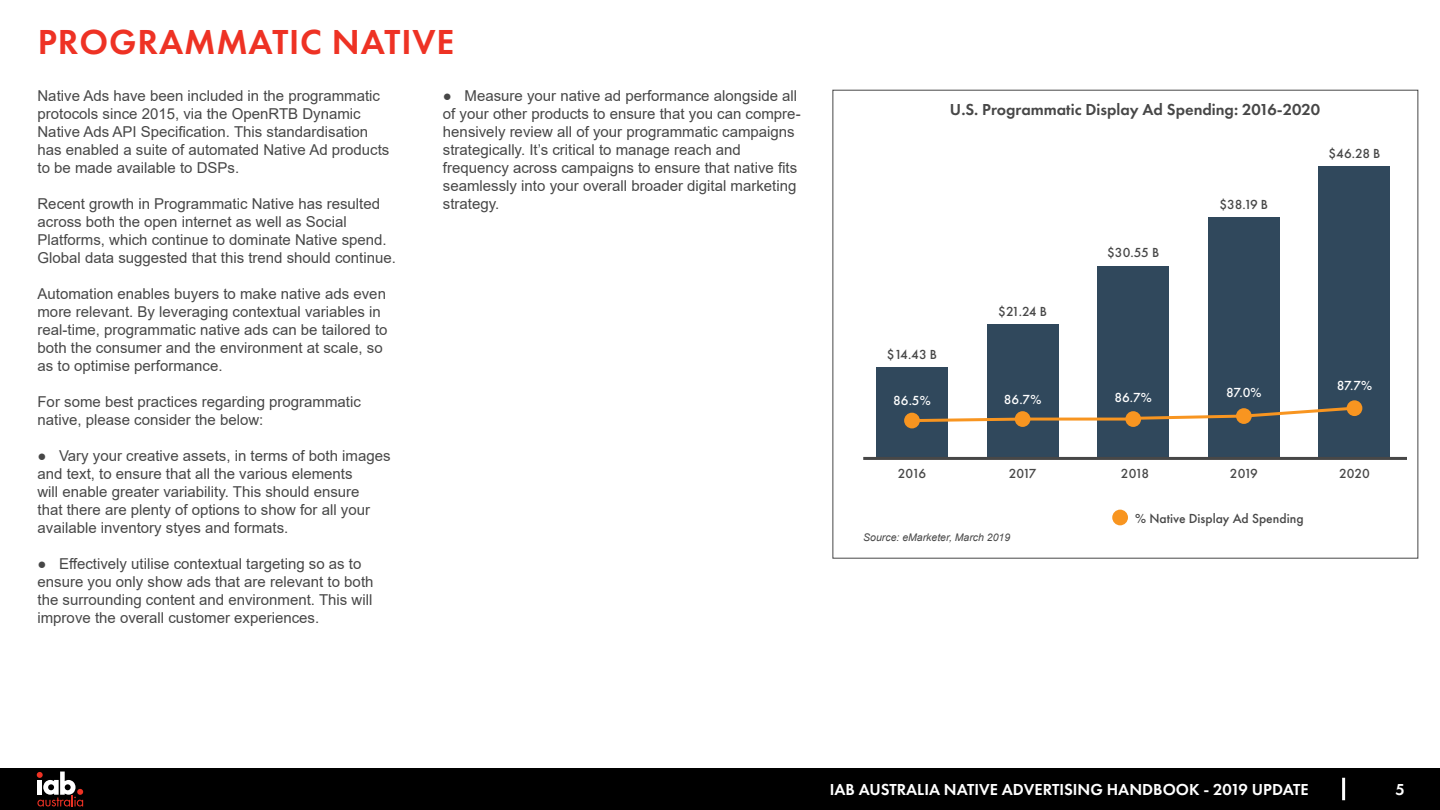
<style>
.page{position:relative;width:1440px;height:810px;background:#fff}
.page>*{position:absolute;margin:0;border:0;box-sizing:border-box;transform-origin:0 0}
.Chapter_Head{font:600 36px "Futura PT";letter-spacing:.025em;color:#ee3224}
.t1{font:600 16.5px "Futura PT";color:#fff}
.Graph_Head{font:600 16.5px "Futura PT";color:#474747}
.Body{font:15px/18px "Arial";color:#474747}
.Graph_Body{font:500 13.65px "Futura PT";color:#474747}
.Graph_Body-2{font:500 13.65px "Futura PT";color:#fff}
.Source{font:italic 10.5px "Arial";color:#474747}
</style>
<div class="page">
<div style="left:0;top:768px;width:1440px;height:42px;background:#000"></div>
<svg style="left:37px;top:772px;width:46px;height:34px"></svg>
<hr style="left:1342px;top:778px;width:3px;height:22px;background:#fff">
<div style="left:876px;top:367px;width:72px;height:91px;background:#30485c"></div>
<div style="left:987px;top:324px;width:72px;height:134px;background:#30485c"></div>
<div style="left:1097px;top:266px;width:72px;height:192px;background:#30485c"></div>
<div style="left:1208px;top:217px;width:72px;height:241px;background:#30485c"></div>
<div style="left:1318px;top:166px;width:72px;height:292px;background:#30485c"></div>
<div style="left:904px;top:413px;width:16px;height:15px;background:#f89520;border-radius:50%"></div>
<div style="left:1112px;top:510px;width:16px;height:15px;background:#f89520;border-radius:50%"></div>
<div style="left:1015px;top:411px;width:15px;height:16px;background:#f89520;border-radius:50%"></div>
<svg style="left:1125px;top:411px;width:16px;height:16px"></svg>
<svg style="left:1236px;top:408px;width:16px;height:16px"></svg>
<div style="left:1347px;top:400px;width:15px;height:16px;background:#f89520;border-radius:50%"></div>
<svg style="left:918px;top:416px;width:99px;height:8px"></svg>
<hr style="left:1023px;top:418px;width:110px;height:3px;background:#f89520">
<svg style="left:1130px;top:405px;width:228px;height:16px"></svg>
<hr style="left:863px;top:457px;width:544px;height:3px;background:#474747">
<p class="Chapter_Head" style="left:38px;top:20px;width:418px">PROGRAMMATIC NATIVE</p>
<p class="Body" style="left:38px;top:87px;width:353px">Native Ads have been included in the programmatic protocols since 2015, via the OpenRTB Dynamic Native Ads API Specification. This standardisation has enabled a suite of automated Native Ad products to be made available to DSPs.</p>
<p class="Body" style="left:38px;top:195px;width:360px">Recent growth in Programmatic Native has resulted across both the open internet as well as Social Platforms, which continue to dominate Native spend.<br>Global data suggested that this trend should continue.</p>
<p class="Body" style="left:38px;top:285px;width:352px">Automation enables buyers to make native ads even more relevant. By leveraging contextual variables in real-time, programmatic native ads can be tailored to both the consumer and the environment at scale, so as to optimise performance.</p>
<p class="Body" style="left:38px;top:393px;width:325px">For some best practices regarding programmatic native, please consider the below:</p>
<p class="Body" style="left:38px;top:447px;width:355px">● Vary your creative assets, in terms of both images and text, to ensure that all the various elements<br>will enable greater variability. This should ensure<br>that there are plenty of options to show for all your available inventory styes and formats.</p>
<p class="Body" style="left:38px;top:555px;width:338px">● Effectively utilise contextual targeting so as to ensure you only show ads that are relevant to both the surrounding content and environment. This will improve the overall customer experiences.</p>
<p class="Body" style="left:443px;top:87px;width:359px">● Measure your native ad performance alongside all of your other products to ensure that you can compre&shy;hensively review all of your programmatic campaigns strategically. It’s critical to manage reach and frequency across campaigns to ensure that native fits seamlessly into your overall broader digital marketing strategy.</p>
<p class="Graph_Head" style="left:950px;top:99px;width:372px">U.S. Programmatic Display Ad Spending: 2016-2020</p>
<p class="Graph_Body" style="left:1329px;top:145px;width:53px">$46.28 B</p>
<p class="Graph_Body" style="left:1107px;top:245px;width:54px">$30.55 B</p>
<p class="Graph_Body" style="left:1219px;top:196px;width:50px">$38.19 B</p>
<p class="Graph_Body" style="left:887px;top:346px;width:52px">$14.43 B</p>
<p class="Graph_Body-2" style="left:893px;top:392px;width:39px">86.5%</p>
<p class="Graph_Body" style="left:998px;top:303px;width:50px">$21.24 B</p>
<p class="Graph_Body-2" style="left:1004px;top:391px;width:39px">86.7%</p>
<p class="Graph_Body-2" style="left:1114px;top:389px;width:39px">86.7%</p>
<p class="Graph_Body-2" style="left:1226px;top:384px;width:37px">87.0%</p>
<p class="Graph_Body-2" style="left:1337px;top:378px;width:37px">87.7%</p>
<p class="Graph_Body" style="left:898px;top:465px;width:30px">2016</p>
<p class="Graph_Body" style="left:1009px;top:465px;width:29px">2017</p>
<p class="Graph_Body" style="left:1121px;top:465px;width:30px">2018</p>
<p class="Graph_Body" style="left:1230px;top:465px;width:29px">2019</p>
<p class="Graph_Body" style="left:1339px;top:465px;width:32px">2020</p>
<p class="Source" style="left:863px;top:531px;width:149px">Source: eMarketer, March 2019</p>
<p class="Graph_Body" style="left:1135px;top:510px;width:170px">% Native Display Ad Spending</p>
<p class="t1" style="left:830px;top:779px;width:481px">IAB AUSTRALIA NATIVE ADVERTISING HANDBOOK - 2019 UPDATE</p>
<p class="t1" style="left:1395px;top:779px;width:11px">5</p>
</div>
